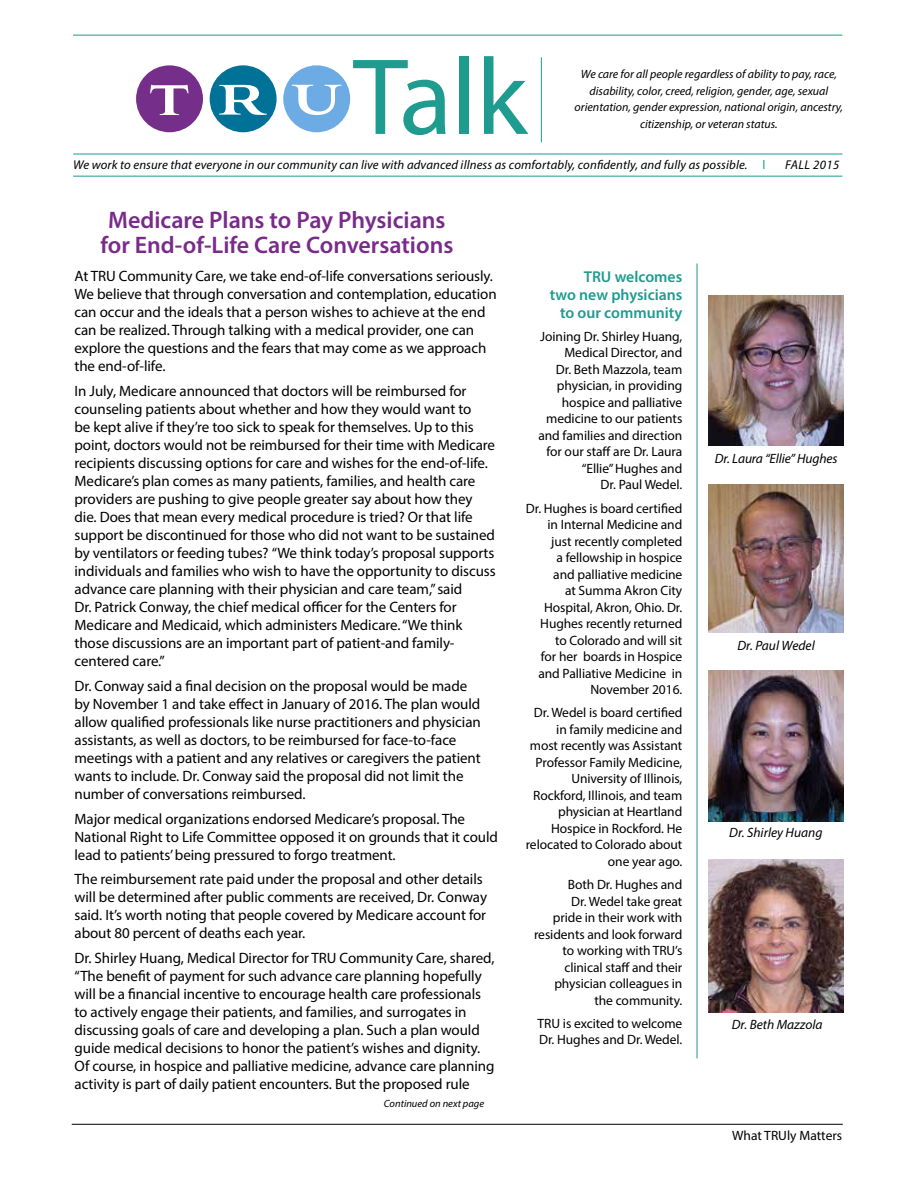
<style>
.page{position:relative;width:918px;height:1188px;background:#fff}
.page>*{position:absolute;margin:0;border:0;box-sizing:border-box;transform-origin:0 0}
.t1{font:109.5px "Myriad Pro";color:#1f9b90}
.t2{font:600 24px/25.5px "Myriad Pro";color:#792b8a;text-align:center}
.t3{font:600 15.75px/18px "Myriad Pro";color:#1f9b90;text-align:right}
.t4{font:15px/18px "Myriad Pro";letter-spacing:-.005em;color:#000}
.t5{font:13.5px/16.5px "Myriad Pro";letter-spacing:-.005em;color:#000;text-align:right}
.t6{font:italic 13.5px "Myriad Pro";color:#000}
.t7{font:italic 12.75px "Myriad Pro";letter-spacing:.01em;color:#000}
.t8{font:italic 12.75px "Myriad Pro";letter-spacing:.03em;color:#000}
.t9{font:italic 12px/16.5px "Myriad Pro";color:#000;text-align:center}
.t10{font:italic 10.5px "Myriad Pro";color:#000}
.s1{font-style:normal;color:#1f9b90}
</style>
<div class="page">
<hr style="left:72px;top:1124px;width:771px;height:1px;background:#000">
<hr style="left:73px;top:154px;width:769px;height:1px;background:#1f9b90">
<hr style="left:73px;top:176px;width:769px;height:1px;background:#1f9b90">
<hr style="left:73px;top:35px;width:769px;height:1px;background:#1f9b90">
<hr style="left:541px;top:57px;width:1px;height:85px;background:#1f9b90">
<div style="left:283px;top:65px;width:67px;height:67px;background:#6dabe4;border-radius:50%"></div>
<div style="left:210px;top:65px;width:67px;height:67px;background:#007298;border-radius:50%"></div>
<div style="left:136px;top:65px;width:67px;height:67px;background:#752f8a;border-radius:50%"></div>
<svg style="left:150px;top:85px;width:39px;height:30px"></svg>
<svg style="left:219px;top:85px;width:48px;height:30px"></svg>
<svg style="left:292px;top:85px;width:50px;height:30px"></svg>
<img style="left:708px;top:295px;width:135px;height:151px">
<img style="left:708px;top:670px;width:135px;height:152px">
<img style="left:709px;top:860px;width:135px;height:152px">
<img style="left:708px;top:485px;width:135px;height:148px">
<hr style="left:697px;top:264px;width:1px;height:794px;background:#1f9b90">
<h1 class="t1" style="left:353px;top:30px;width:176px">Talk</h1>
<p class="t9" style="left:575px;top:66px;width:270px">We care for all people regardless of ability to pay, race, disability, color, creed, religion, gender, age, sexual orientation, gender expression, national origin, ancestry, citizenship, or veteran status.</p>
<p class="t7" style="left:73px;top:157px;width:694px">We work to ensure that everyone in our community can live with advanced illness as comfortably, confidently, and fully as possible. <span class="s1">l</span></p>
<p class="t8" style="left:785px;top:157px;width:56px">FALL 2015</p>
<h2 class="t2" style="left:100px;top:206px;width:354px">Medicare Plans to Pay Physicians for End-of-Life Care Conversations</h2>
<p class="t4" style="left:75px;top:267px;width:424px">At TRU Community Care, we take end-of-life conversations seriously.<br>We believe that through conversation and contemplation, education can occur and the ideals that a person wishes to achieve at the end can be realized. Through talking with a medical provider, one can explore the questions and the fears that may come as we approach the end-of-life.</p>
<p class="t4" style="left:75px;top:382px;width:423px">In July, Medicare announced that doctors will be reimbursed for counseling patients about whether and how they would want to<br>be kept alive if they’re too sick to speak for themselves. Up to this point, doctors would not be reimbursed for their time with Medicare recipients discussing options for care and wishes for the end-of-life.<br>Medicare’s plan comes as many patients, families, and health care providers are pushing to give people greater say about how they die. Does that mean every medical procedure is tried? Or that life support be discontinued for those who did not want to be sustained by ventilators or feeding tubes? “We think today’s proposal supports individuals and families who wish to have the opportunity to discuss advance care planning with their physician and care team,” said<br>Dr. Patrick Conway, the chief medical officer for the Centers for Medicare and Medicaid, which administers Medicare. “We think those discussions are an important part of patient-and family&shy;centered care.”</p>
<p class="t4" style="left:75px;top:676px;width:408px">Dr. Conway said a final decision on the proposal would be made by November 1 and take effect in January of 2016. The plan would allow qualified professionals like nurse practitioners and physician assistants, as well as doctors, to be reimbursed for face-to-face meetings with a patient and any relatives or caregivers the patient wants to include. Dr. Conway said the proposal did not limit the number of conversations reimbursed.</p>
<p class="t4" style="left:75px;top:809px;width:425px">Major medical organizations endorsed Medicare’s proposal. The<br>National Right to Life Committee opposed it on grounds that it could lead to patients’ being pressured to forgo treatment.</p>
<p class="t4" style="left:75px;top:870px;width:414px">The reimbursement rate paid under the proposal and other details will be determined after public comments are received, Dr. Conway said. It’s worth noting that people covered by Medicare account for about 80 percent of deaths each year.</p>
<p class="t4" style="left:75px;top:949px;width:422px">Dr. Shirley Huang, Medical Director for TRU Community Care, shared, “The benefit of payment for such advance care planning hopefully will be a financial incentive to encourage health care professionals to actively engage their patients, and families, and surrogates in discussing goals of care and developing a plan. Such a plan would guide medical decisions to honor the patient’s wishes and dignity.<br>Of course, in hospice and palliative medicine, advance care planning activity is part of daily patient encounters. But the proposed rule</p>
<p class="t10" style="left:384px;top:1097px;width:102px">Continued on next page</p>
<p class="t3" style="left:550px;top:267px;width:134px">TRU welcomes<br>two new physicians to our community</p>
<p class="t5" style="left:538px;top:328px;width:146px">Joining Dr. Shirley Huang,<br>Medical Director, and<br>Dr. Beth Mazzola, team physician, in providing hospice and palliative medicine to our patients and families and direction for our staff are Dr. Laura “Ellie” Hughes and<br>Dr. Paul Wedel.</p>
<p class="t5" style="left:526px;top:500px;width:158px">Dr. Hughes is board certified in Internal Medicine and just recently completed<br>a fellowship in hospice<br>and palliative medicine<br>at Summa Akron City<br>Hospital, Akron, Ohio. Dr.<br>Hughes recently returned to Colorado and will sit<br>for her boards in Hospice and Palliative Medicine in<br>November 2016.</p>
<p class="t5" style="left:526px;top:704px;width:158px">Dr. Wedel is board certified in family medicine and most recently was Assistant<br>Professor Family Medicine,<br>University of Illinois,<br>Rockford, Illinois, and team physician at Heartland<br>Hospice in Rockford. He relocated to Colorado about one year ago.</p>
<p class="t5" style="left:534px;top:876px;width:150px">Both Dr. Hughes and<br>Dr. Wedel take great<br>pride in their work with residents and look forward to working with TRU’s clinical staff and their physician colleagues in the community.</p>
<p class="t5" style="left:538px;top:1015px;width:146px;text-align:left">TRU is excited to welcome<br>Dr. Hughes and Dr. Wedel.</p>
<p class="t6" style="left:715px;top:450px;width:124px">Dr. Laura “Ellie” Hughes</p>
<p class="t6" style="left:737px;top:637px;width:79px">Dr. Paul Wedel</p>
<p class="t6" style="left:729px;top:824px;width:95px">Dr. Shirley Huang</p>
<p class="t6" style="left:732px;top:1016px;width:92px">Dr. Beth Mazzola</p>
<p class="t5" style="left:732px;top:1127px;width:111px">What TRUly Matters</p>
</div>
